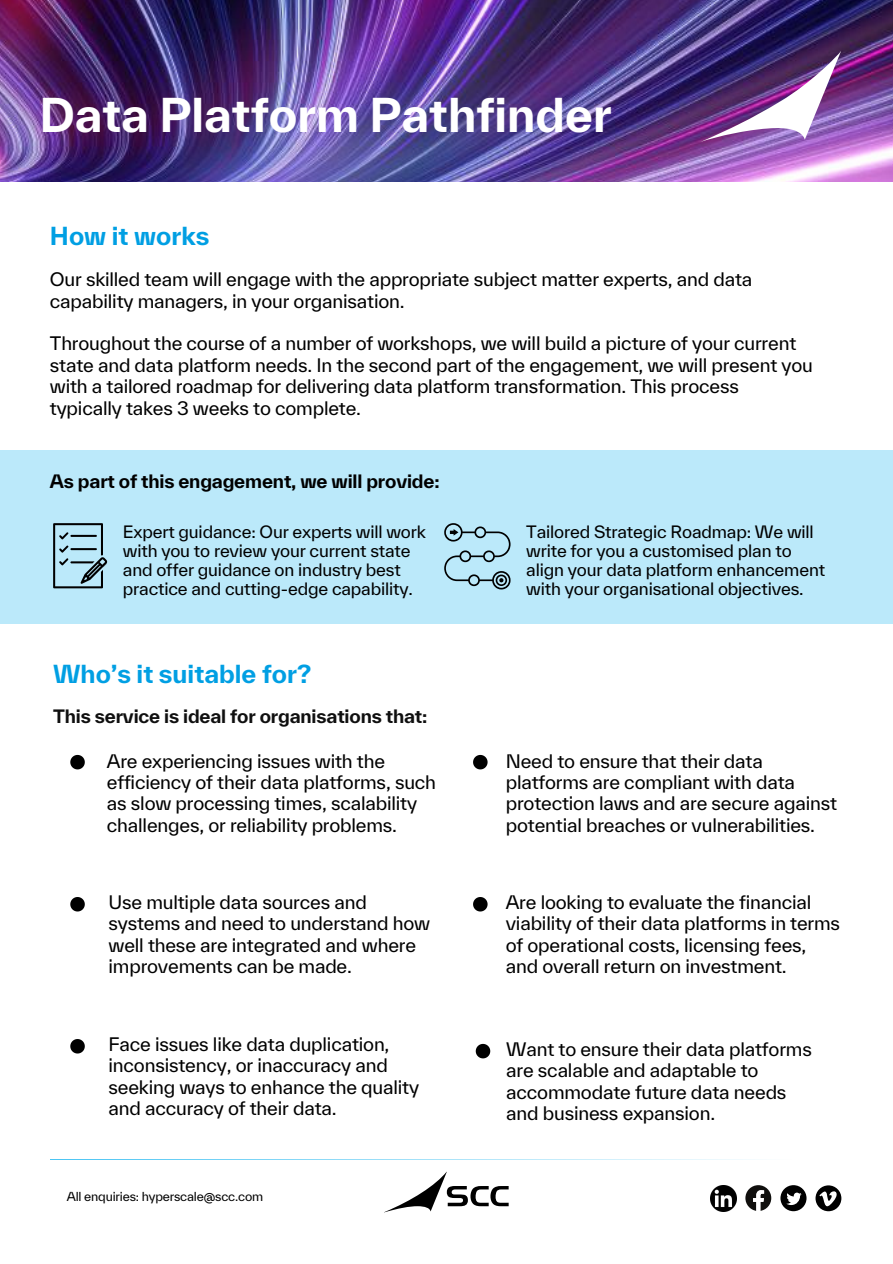
<style>
.page{position:relative;width:893px;height:1264px;background:#fff}
.page>*{position:absolute;margin:0;border:0;box-sizing:border-box;transform-origin:0 0}
.t1{font:700 45px "TWK Everett";color:#fff}
.t2{font:700 24px "TWK Everett";color:#009fe3}
.t3{font:18px/21.3px "TWK Everett";letter-spacing:-.01em;color:#000}
.t4{font:700 17.85px "TWK Everett";letter-spacing:-.01em;color:#0f0f0f}
.t5{font:700 17.85px "TWK Everett";letter-spacing:-.01em;color:#000}
.t6{font:16.5px/19px "TWK Everett";letter-spacing:-.01em;color:#000}
.t7{font:12px "TWK Everett";letter-spacing:-.015em;color:#000}
</style>
<div class="page">
<img style="left:0;top:0;width:892px;height:181px">
<svg style="left:50px;top:1159px;width:701px;height:1px"></svg>
<img style="left:700px;top:51px;width:141px;height:91px">
<svg style="left:385px;top:1171px;width:123px;height:41px"></svg>
<svg style="left:745px;top:1185px;width:26px;height:25px"></svg>
<svg style="left:780px;top:1185px;width:26px;height:25px"></svg>
<svg style="left:815px;top:1185px;width:26px;height:26px"></svg>
<img style="left:710px;top:1185px;width:26px;height:26px">
<div style="left:0;top:450px;width:892px;height:174px;background:#bbe9fa"></div>
<svg style="left:53px;top:523px;width:54px;height:65px"></svg>
<svg style="left:444px;top:523px;width:66px;height:66px"></svg>
<svg style="left:70px;top:755px;width:15px;height:14px"></svg>
<svg style="left:70px;top:897px;width:15px;height:14px"></svg>
<svg style="left:473px;top:897px;width:14px;height:14px"></svg>
<svg style="left:473px;top:755px;width:14px;height:14px"></svg>
<svg style="left:70px;top:1039px;width:15px;height:14px"></svg>
<svg style="left:475px;top:1043px;width:15px;height:15px"></svg>
<p class="t1" style="left:39px;top:86px;width:573px">Data Platform Pathfinder</p>
<p class="t2" style="left:50px;top:220px;width:161px">How it works</p>
<p class="t3" style="left:50px;top:268px;width:704px">Our skilled team will engage with the appropriate subject matter experts, and data capability managers, in your organisation.</p>
<p class="t3" style="left:50px;top:332px;width:764px">Throughout the course of a number of workshops, we will build a picture of your current state and data platform needs. In the second part of the engagement, we will present you with a tailored roadmap for delivering data platform transformation. This process typically takes 3 weeks to complete.</p>
<p class="t5" style="left:50px;top:470px;width:391px">As part of this engagement, we will provide:</p>
<p class="t6" style="left:123px;top:521px;width:304px">Expert guidance: Our experts will work with you to review your current state and offer guidance on industry best practice and cutting-edge capability.</p>
<p class="t6" style="left:526px;top:521px;width:300px">Tailored Strategic Roadmap: We will write for you a customised plan to align your data platform enhancement with your organisational objectives.</p>
<p class="t2" style="left:53px;top:658px;width:259px">Who’s it suitable for?</p>
<p class="t4" style="left:53px;top:705px;width:376px">This service is ideal for organisations that:</p>
<p class="t3" style="left:107px;top:749px;width:330px">Are experiencing issues with the efficiency of their data platforms, such as slow processing times, scalability challenges, or reliability problems.</p>
<p class="t3" style="left:108px;top:891px;width:323px">Use multiple data sources and systems and need to understand how well these are integrated and where improvements can be made.</p>
<p class="t3" style="left:505px;top:749px;width:333px">Need to ensure that their data platforms are compliant with data protection laws and are secure against potential breaches or vulnerabilities.</p>
<p class="t3" style="left:505px;top:891px;width:336px">Are looking to evaluate the financial viability of their data platforms in terms of operational costs, licensing fees, and overall return on investment.</p>
<p class="t3" style="left:108px;top:1033px;width:312px">Face issues like data duplication, inconsistency, or inaccuracy and seeking ways to enhance the quality and accuracy of their data.</p>
<p class="t3" style="left:506px;top:1038px;width:307px">Want to ensure their data platforms are scalable and adaptable to accommodate future data needs and business expansion.</p>
<p class="t7" style="left:67px;top:1188px;width:198px">All enquiries: hyperscale@scc.com</p>
</div>
